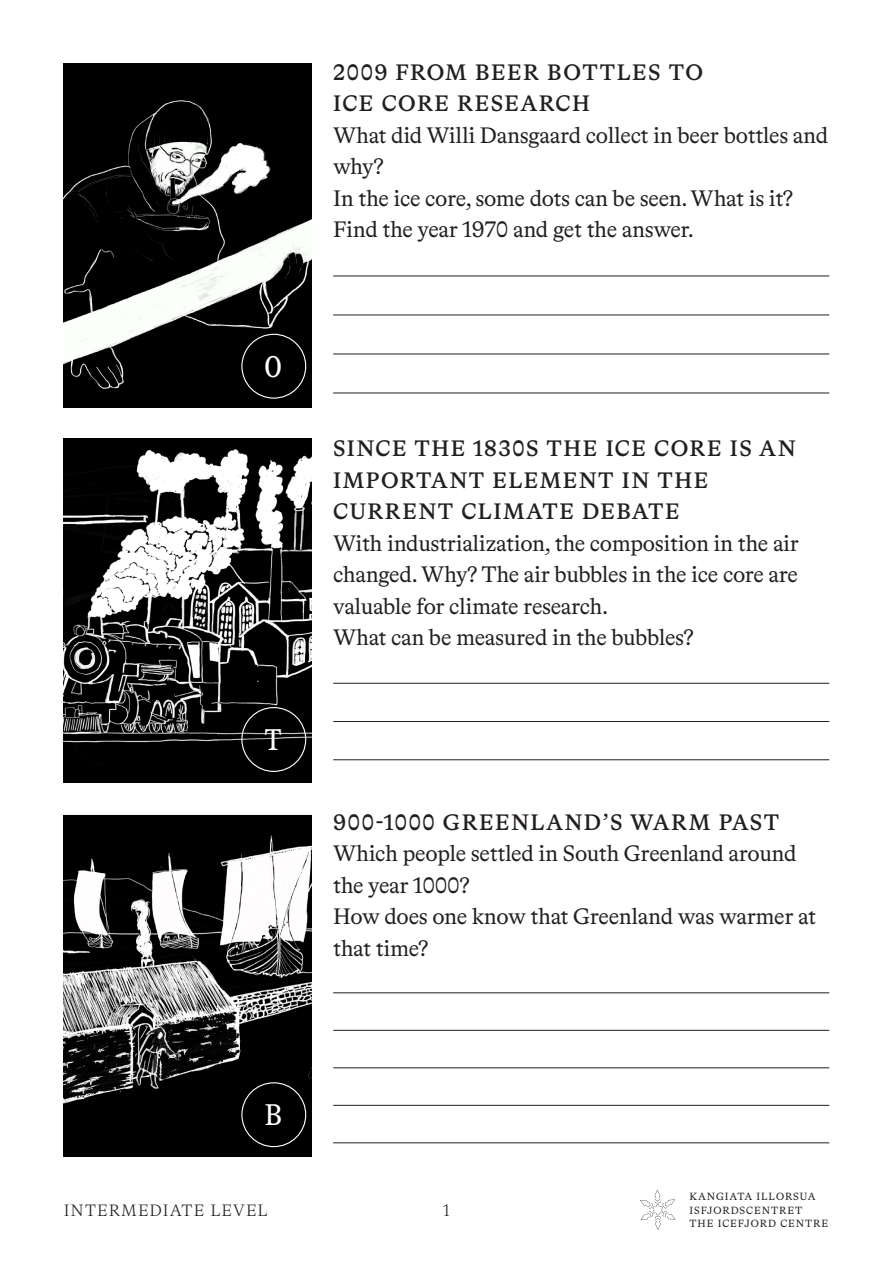
<style>
.page{position:relative;width:893px;height:1263px;background:#fff}
.page>*{position:absolute;margin:0;border:0;box-sizing:border-box;transform-origin:0 0}
.t1{font:30px "Bradford Mono LL";color:#fff}
.t2{font:22.5px/31.5px "Bradford LL";letter-spacing:-.01em;color:#231f20}
.t3{font:500 22.5px/31.5px "Bradford LL";letter-spacing:.065em;color:#231f20}
.t4{font:300 16.5px "Bradford LL";letter-spacing:.065em;color:#231f20}
.t5{font:10.5px "Bradford LL";letter-spacing:.09em;color:#231f20}
</style>
<div class="page">
<img style="left:64px;top:64px;width:248px;height:343px">
<img style="left:64px;top:438px;width:248px;height:344px">
<img style="left:64px;top:815px;width:248px;height:342px">
<hr style="left:333px;top:276px;width:496px;height:1px;background:#231f20">
<hr style="left:333px;top:315px;width:496px;height:1px;background:#231f20">
<hr style="left:333px;top:354px;width:496px;height:1px;background:#231f20">
<hr style="left:333px;top:393px;width:496px;height:1px;background:#231f20">
<hr style="left:333px;top:683px;width:496px;height:1px;background:#231f20">
<hr style="left:333px;top:721px;width:496px;height:1px;background:#231f20">
<hr style="left:333px;top:759px;width:496px;height:1px;background:#231f20">
<hr style="left:333px;top:992px;width:496px;height:1px;background:#231f20">
<hr style="left:333px;top:1030px;width:496px;height:1px;background:#231f20">
<hr style="left:333px;top:1067px;width:496px;height:1px;background:#231f20">
<hr style="left:333px;top:1105px;width:496px;height:1px;background:#231f20">
<hr style="left:333px;top:1142px;width:496px;height:1px;background:#231f20">
<div style="left:241px;top:334px;width:65px;height:65px;border:1px solid #fff;border-radius:50%"></div>
<div style="left:241px;top:707px;width:65px;height:65px;border:1px solid #fff;border-radius:50%"></div>
<div style="left:241px;top:1082px;width:65px;height:65px;border:1px solid #fff;border-radius:50%"></div>
<svg style="left:640px;top:1189px;width:36px;height:41px"></svg>
<p class="t1" style="left:264px;top:347px;width:19px">O</p>
<p class="t1" style="left:264px;top:720px;width:19px">T</p>
<p class="t3" style="left:333px;top:55px;width:371px">2009 FROM BEER BOTTLES TO</p>
<p class="t3" style="left:333px;top:87px;width:258px">ICE CORE RESEARCH</p>
<p class="t2" style="left:333px;top:118px;width:496px">What did Willi Dansgaard collect in beer bottles and why?</p>
<p class="t2" style="left:333px;top:181px;width:461px">In the ice core, some dots can be seen. What is it?<br>Find the year 1970 and get the answer.</p>
<p class="t3" style="left:333px;top:432px;width:464px">SINCE THE 1830S THE ICE CORE IS AN<br>IMPORTANT ELEMENT IN THE</p>
<p class="t3" style="left:333px;top:495px;width:348px">CURRENT CLIMATE DEBATE</p>
<p class="t2" style="left:333px;top:526px;width:467px;text-align:justify">With industrialization, the composition in the air changed. Why? The air bubbles in the ice core are valuable for climate research.</p>
<p class="t2" style="left:333px;top:621px;width:362px">What can be measured in the bubbles?</p>
<p class="t3" style="left:333px;top:805px;width:447px">900-1000 GREENLAND’S WARM PAST</p>
<p class="t2" style="left:333px;top:837px;width:465px">Which people settled in South Greenland around the year 1000?</p>
<p class="t2" style="left:333px;top:900px;width:484px">How does one know that Greenland was warmer at that time?</p>
<p class="t1" style="left:264px;top:1095px;width:19px">B</p>
<p class="t4" style="left:64px;top:1200px;width:206px">INTERMEDIATE LEVEL</p>
<p class="t4" style="left:443px;top:1200px;width:8px">1</p>
<p class="t5" style="left:689px;top:1190px;width:128px">KANGIATA ILLORSUA</p>
<p class="t5" style="left:689px;top:1203px;width:114px">ISFJORDSCENTRET</p>
<p class="t5" style="left:689px;top:1217px;width:140px">THE ICEFJORD CENTRE</p>
</div>
